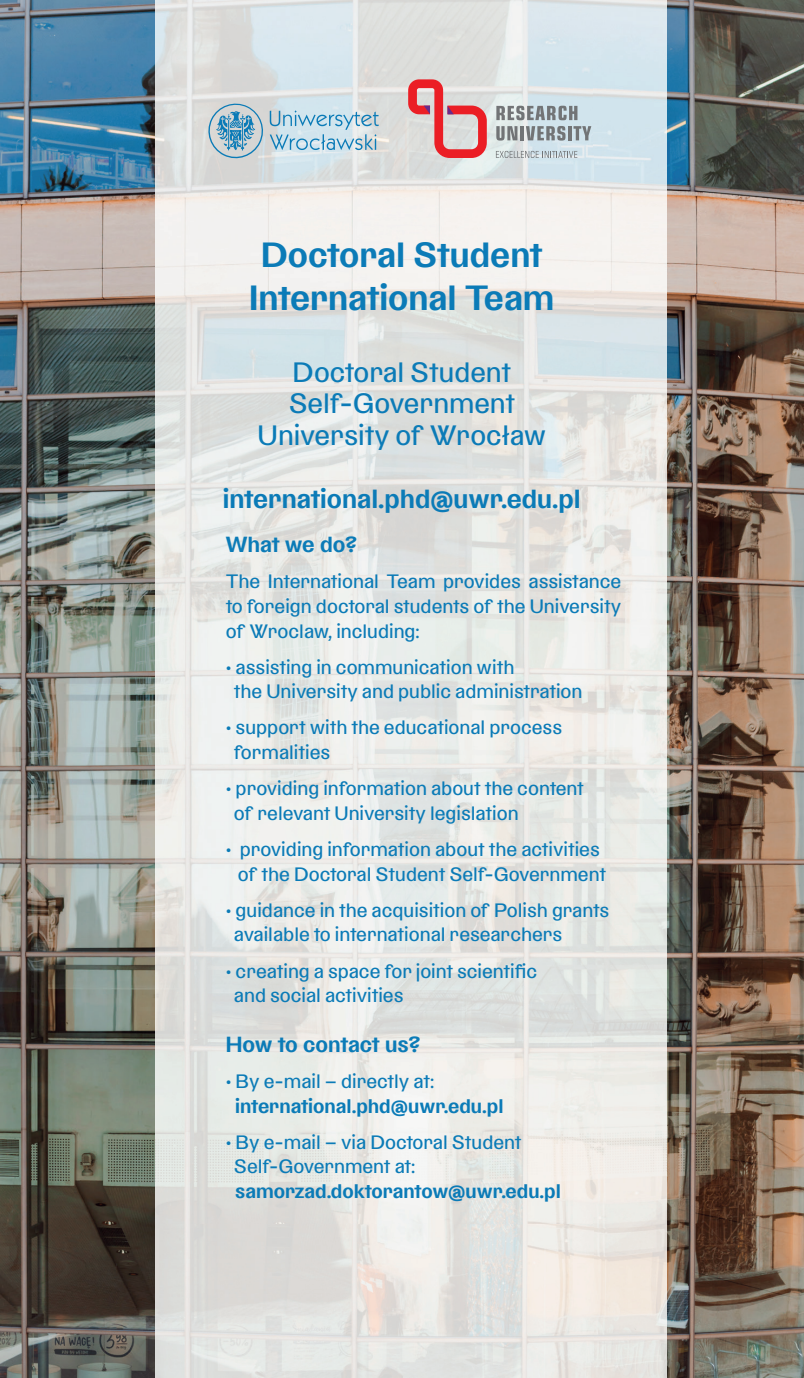
<style>
.page{position:relative;width:804px;height:1378px;background:#fff}
.page>*{position:absolute;margin:0;border:0;box-sizing:border-box;transform-origin:0 0}
.t1{font:700 36px/43.2px "Uniwroclavica";color:#0b7bb7;text-align:center}
.t2{font:29.25px/31.5px "Uniwroclavica";color:#0b7bb7;text-align:center}
.t3{font:700 27px "Uniwroclavica";color:#0b7bb7}
.t4{font:700 22.5px "Uniwroclavica";color:#0b7bb7}
.t5{font:20.25px/24.8px "Uniwroclavica";color:#0b7bb7}
.t6{font:700 20.25px "Uniwroclavica";color:#0b7bb7}
</style>
<div class="page">
<img style="left:0;top:0;width:804px;height:1378px">
<img style="left:156px;top:0;width:510px;height:1378px">
<svg style="left:496px;top:106px;width:81px;height:14px"></svg>
<svg style="left:496px;top:126px;width:21px;height:15px"></svg>
<hr style="left:520px;top:126px;width:3px;height:14px;background:#727476">
<svg style="left:526px;top:126px;width:39px;height:15px"></svg>
<hr style="left:568px;top:126px;width:3px;height:14px;background:#727476">
<svg style="left:573px;top:126px;width:18px;height:14px"></svg>
<svg style="left:496px;top:151px;width:81px;height:7px"></svg>
<svg style="left:408px;top:79px;width:79px;height:79px;background:#df9d9f"></svg>
<svg style="left:204px;top:100px;width:174px;height:62px;background:#b7cfdb"></svg>
<h1 class="t1" style="left:249px;top:234px;width:307px">Doctoral Student<br>International Team</h1>
<h2 class="t2" style="left:257px;top:357px;width:290px">Doctoral Student<br>Self-Government<br>University of Wrocław</h2>
<h3 class="t3" style="left:223px;top:482px;width:359px">international.phd@uwr.edu.pl</h3>
<p class="t4" style="left:226px;top:530px;width:133px">What we do?</p>
<p class="t5" style="left:226px;top:569px;width:397px;text-align:justify">The International Team provides assistance to foreign doctoral students of the University of Wroclaw, including:</p>
<p class="t5" style="left:234px;top:655px;width:350px;text-indent:-8px">• assisting in communication with<br>the University and public administration</p>
<p class="t5" style="left:234px;top:716px;width:330px;text-indent:-8px">• support with the educational process formalities</p>
<p class="t5" style="left:234px;top:776px;width:351px;text-indent:-8px">• providing information about the content of relevant University legislation</p>
<p class="t5" style="left:238px;top:837px;width:369px;text-indent:-12px">• providing information about the activities of the Doctoral Student Self-Government</p>
<p class="t5" style="left:234px;top:898px;width:377px;text-indent:-8px">• guidance in the acquisition of Polish grants available to international researchers</p>
<p class="t5" style="left:234px;top:959px;width:305px;text-indent:-8px">• creating a space for joint scientific and social activities</p>
<p class="t4" style="left:226px;top:1030px;width:196px">How to contact us?</p>
<p class="t5" style="left:226px;top:1069px;width:210px">• By e-mail – directly at:</p>
<p class="t6" style="left:235px;top:1093px;width:270px">international.phd@uwr.edu.pl</p>
<p class="t5" style="left:234px;top:1130px;width:289px;text-indent:-8px">• By e-mail – via Doctoral Student<br>Self-Government at:</p>
<p class="t6" style="left:235px;top:1178px;width:327px">samorzad.doktorantow@uwr.edu.pl</p>
</div>
